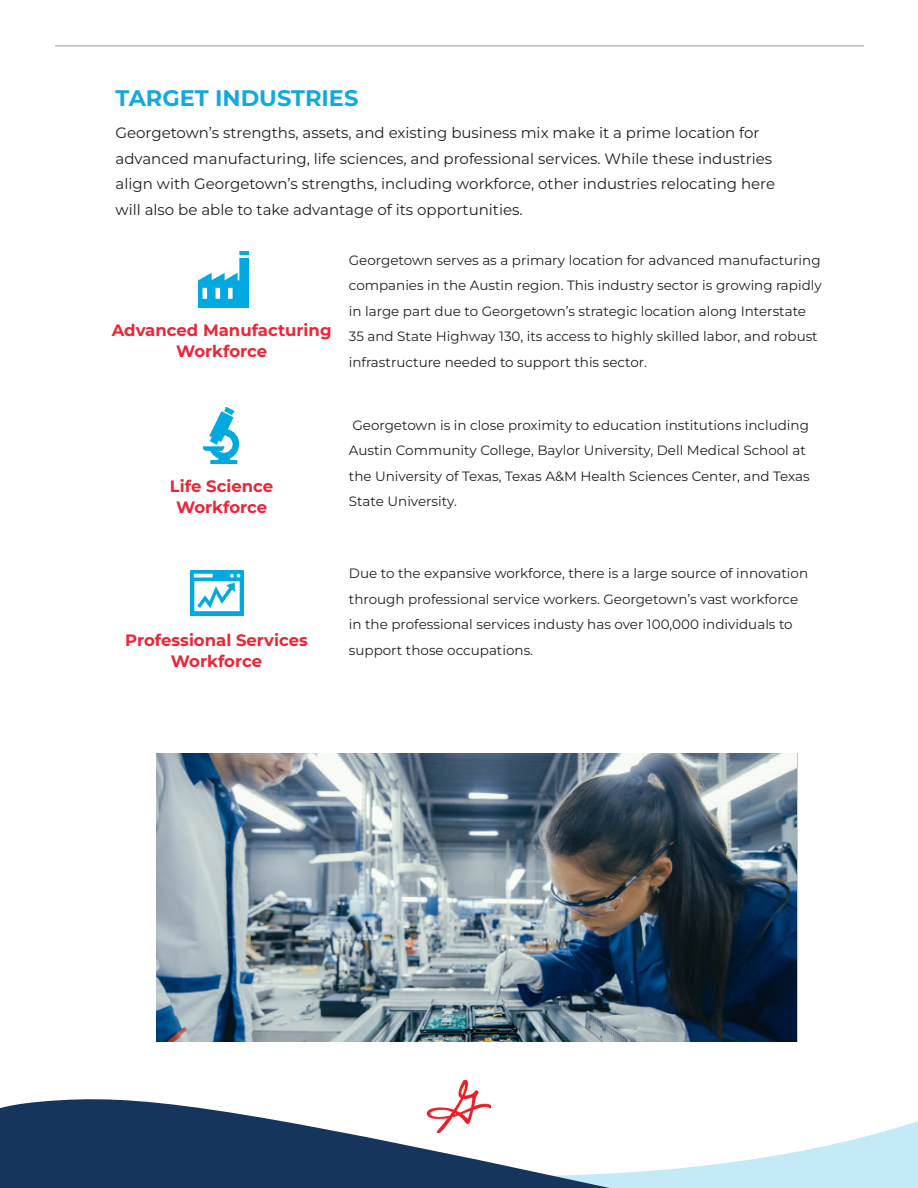
<style>
.page{position:relative;width:918px;height:1188px;background:#fff}
.page>*{position:absolute;margin:0;border:0;box-sizing:border-box;transform-origin:0 0}
.Subheaders{font:700 22.5px "Montserrat";color:#13a8e0}
.Subheader_11_Red{font:700 16.5px/21px "Montserrat";color:#ed2537;text-align:center}
.Body{font:15px/25.5px "Montserrat";color:#231f20}
.Body-2{font:13.5px/25.5px "Montserrat";color:#231f20}
</style>
<div class="page">
<hr style="left:55px;top:45px;width:809px;height:1px;background:#9e9e9e">
<img style="left:190px;top:570px;width:53px;height:45px">
<img style="left:199px;top:252px;width:50px;height:55px">
<img style="left:203px;top:408px;width:35px;height:55px">
<img style="left:157px;top:753px;width:639px;height:288px">
<svg style="left:689px;top:1121px;width:229px;height:67px"></svg>
<svg style="left:0;top:1099px;width:689px;height:89px;fill:#15355c"></svg>
<img style="left:427px;top:1081px;width:64px;height:52px">
<p class="Subheaders" style="left:116px;top:83px;width:244px">TARGET INDUSTRIES</p>
<p class="Body" style="left:116px;top:120px;width:661px">Georgetown’s strengths, assets, and existing business mix make it a prime location for advanced manufacturing, life sciences, and professional services. While these industries align with Georgetown’s strengths, including workforce, other industries relocating here will also be able to take advantage of its opportunities.</p>
<p class="Subheader_11_Red" style="left:112px;top:319px;width:221px">Advanced Manufacturing<br>Workforce</p>
<p class="Body-2" style="left:349px;top:247px;width:474px">Georgetown serves as a primary location for advanced manufacturing companies in the Austin region. This industry sector is growing rapidly in large part due to Georgetown’s strategic location along Interstate 35 and State Highway 130, its access to highly skilled labor, and robust infrastructure needed to support this sector.</p>
<p class="Subheader_11_Red" style="left:170px;top:475px;width:105px">Life Science<br>Workforce</p>
<p class="Body-2" style="left:349px;top:412px;width:462px">Georgetown is in close proximity to education institutions including Austin Community College, Baylor University, Dell Medical School at the University of Texas, Texas A&amp;M Health Sciences Center, and Texas State University.</p>
<p class="Subheader_11_Red" style="left:125px;top:629px;width:184px">Professional Services<br>Workforce</p>
<p class="Body-2" style="left:349px;top:560px;width:461px">Due to the expansive workforce, there is a large source of innovation through professional service workers. Georgetown’s vast workforce in the professional services industy has over 100,000 individuals to support those occupations.</p>
</div>
